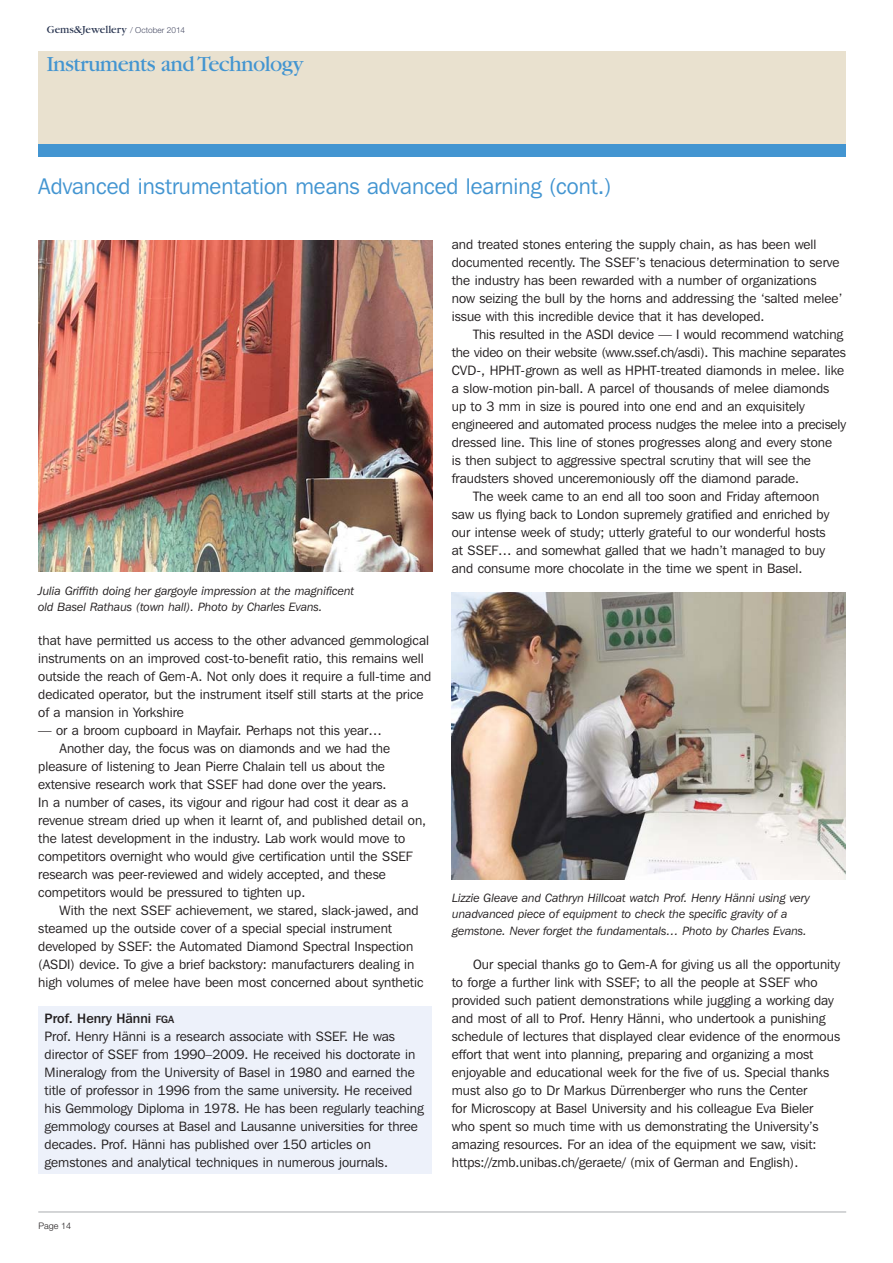
<style>
.page{position:relative;width:893px;height:1263px;background:#fff}
.page>*{position:absolute;margin:0;border:0;box-sizing:border-box;transform-origin:0 0}
.t1{font:22.5px "Franklin Gothic IT Cby BT";color:#4395d1}
.t2{font:22.5px "Garamond";letter-spacing:-.025em;color:#4395d1}
.t3{font:13.5px/18px "Franklin Gothic IT Cby BT";color:#231f20}
.t4{font:italic 12px/16.5px "Franklin Gothic IT Cby BT";color:#231f20}
.t5{font:11.25px "Garamond";color:#283450}
.t6{font:300 9px "Helvetica Neue";color:#231f20}
.s1{font-family:"Helvetica Neue";font-weight:300;font-size:8.25px;color:#4a4e66}
.s2{font-weight:500}
.s3{font-weight:500;font-size:10.5px}
</style>
<div class="page">
<div style="left:38px;top:51px;width:808px;height:94px;background:#e9e1cf"></div>
<div style="left:38px;top:145px;width:808px;height:12px;background:#4395d1"></div>
<hr style="left:38px;top:1211px;width:808px;height:2px;background:#c6c8ca">
<div style="left:38px;top:1006px;width:394px;height:168px;background:#edf1fa"></div>
<img style="left:452px;top:593px;width:394px;height:287px">
<img style="left:38px;top:241px;width:394px;height:330px">
<p class="t5" style="left:47px;top:26px;width:140px">Gems&amp;Jewellery <span class="s1">/ October 2014</span></p>
<h1 class="t2" style="left:47px;top:56px;width:258px">Instruments and Technology</h1>
<h1 class="t1" style="left:38px;top:179px;width:575px">Advanced instrumentation means advanced learning (cont.)</h1>
<p class="t4" style="left:38px;top:584px;width:317px">Julia Griffith doing her gargoyle impression at the magnificent old Basel Rathaus (town hall). Photo by Charles Evans.</p>
<p class="t3" style="left:38px;top:633px;width:394px">that have permitted us access to the other advanced gemmological instruments on an improved cost-to-benefit ratio, this remains well outside the reach of Gem-A. Not only does it require a full-time and dedicated operator, but the instrument itself still starts at the price of a mansion in Yorkshire</p>
<p class="t3" style="left:38px;top:723px;width:345px">— or a broom cupboard in Mayfair. Perhaps not this year…</p>
<p class="t3" style="left:60px;top:741px;width:332px">Another day, the focus was on diamonds and we had the</p>
<p class="t3" style="left:38px;top:759px;width:348px">pleasure of listening to Jean Pierre Chalain tell us about the</p>
<p class="t3" style="left:38px;top:777px;width:350px">extensive research work that SSEF had done over the years.</p>
<p class="t3" style="left:38px;top:795px;width:372px">In a number of cases, its vigour and rigour had cost it dear as a</p>
<p class="t3" style="left:38px;top:813px;width:389px">revenue stream dried up when it learnt of, and published detail on,</p>
<p class="t3" style="left:38px;top:831px;width:369px">the latest development in the industry. Lab work would move to</p>
<p class="t3" style="left:38px;top:849px;width:376px">competitors overnight who would give certification until the SSEF</p>
<p class="t3" style="left:38px;top:867px;width:349px">research was peer-reviewed and widely accepted, and these</p>
<p class="t3" style="left:38px;top:885px;width:269px">competitors would be pressured to tighten up.</p>
<p class="t3" style="left:60px;top:903px;width:361px">With the next SSEF achievement, we stared, slack-jawed, and</p>
<p class="t3" style="left:38px;top:921px;width:355px">steamed up the outside cover of a special special instrument</p>
<p class="t3" style="left:38px;top:939px;width:377px">developed by SSEF: the Automated Diamond Spectral Inspection</p>
<p class="t3" style="left:38px;top:957px;width:378px">(ASDI) device. To give a brief backstory: manufacturers dealing in</p>
<p class="t3" style="left:38px;top:975px;width:387px">high volumes of melee have been most concerned about synthetic</p>
<p class="t3" style="left:45px;top:1011px;width:381px"><span class="s2">Prof. Henry Hänni</span> <span class="s3">FGA<br></span>Prof. Henry Hänni is a research associate with SSEF. He was director of SSEF from 1990–2009. He received his doctorate in Mineralogy from the University of Basel in 1980 and earned the title of professor in 1996 from the same university. He received his Gemmology Diploma in 1978. He has been regularly teaching gemmology courses at Basel and Lausanne universities for three decades. Prof. Hänni has published over 150 articles on gemstones and analytical techniques in numerous journals.</p>
<p class="t6" style="left:38px;top:1223px;width:34px">Page 14</p>
<p class="t3" style="left:452px;top:237px;width:392px">and treated stones entering the supply chain, as has been well documented recently. The SSEF’s tenacious determination to serve the industry has been rewarded with a number of organizations now seizing the bull by the horns and addressing the ‘salted melee’ issue with this incredible device that it has developed.</p>
<p class="t3" style="left:473px;top:327px;width:372px">This resulted in the ASDI device — I would recommend watching</p>
<p class="t3" style="left:452px;top:345px;width:395px">the video on their website (www.ssef.ch/asdi). This machine separates</p>
<p class="t3" style="left:452px;top:363px;width:394px">CVD-, HPHT-grown as well as HPHT-treated diamonds in melee. like</p>
<p class="t3" style="left:452px;top:381px;width:379px">a slow-motion pin-ball. A parcel of thousands of melee diamonds</p>
<p class="t3" style="left:452px;top:399px;width:355px">up to 3 mm in size is poured into one end and an exquisitely</p>
<p class="t3" style="left:452px;top:417px;width:396px">engineered and automated process nudges the melee into a precisely</p>
<p class="t3" style="left:452px;top:435px;width:382px">dressed line. This line of stones progresses along and every stone</p>
<p class="t3" style="left:452px;top:453px;width:361px">is then subject to aggressive spectral scrutiny that will see the</p>
<p class="t3" style="left:452px;top:471px;width:349px">fraudsters shoved unceremoniously off the diamond parade.</p>
<p class="t3" style="left:473px;top:489px;width:348px">The week came to an end all too soon and Friday afternoon</p>
<p class="t3" style="left:452px;top:507px;width:379px">saw us flying back to London supremely gratified and enriched by</p>
<p class="t3" style="left:452px;top:525px;width:375px">our intense week of study; utterly grateful to our wonderful hosts</p>
<p class="t3" style="left:452px;top:543px;width:375px">at SSEF… and somewhat galled that we hadn’t managed to buy</p>
<p class="t3" style="left:452px;top:561px;width:352px">and consume more chocolate in the time we spent in Basel.</p>
<p class="t4" style="left:452px;top:890px;width:359px">Lizzie Gleave and Cathryn Hillcoat watch Prof. Henry Hänni using very unadvanced piece of equipment to check the specific gravity of a gemstone. Never forget the fundamentals… Photo by Charles Evans.</p>
<p class="t3" style="left:452px;top:957px;width:390px;text-indent:21px">Our special thanks go to Gem-A for giving us all the opportunity to forge a further link with SSEF; to all the people at SSEF who provided such patient demonstrations while juggling a working day and most of all to Prof. Henry Hänni, who undertook a punishing schedule of lectures that displayed clear evidence of the enormous effort that went into planning, preparing and organizing a most enjoyable and educational week for the five of us. Special thanks must also go to Dr Markus Dürrenberger who runs the Center<br>for Microscopy at Basel University and his colleague Eva Bieler<br>who spent so much time with us demonstrating the University’s amazing resources. For an idea of the equipment we saw, visit: https://zmb.unibas.ch/geraete/ (mix of German and English).</p>
</div>
